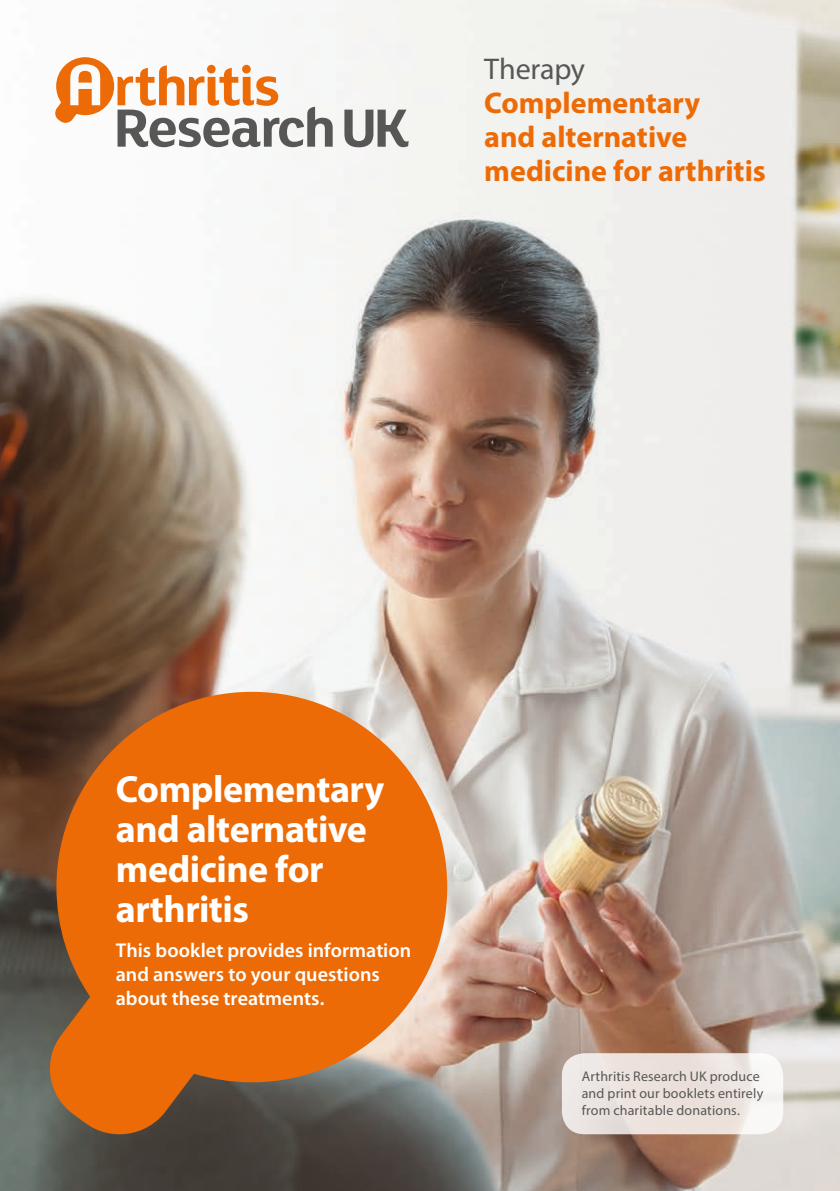
<style>
.page{position:relative;width:840px;height:1191px;background:#fff}
.page>*{position:absolute;margin:0;border:0;box-sizing:border-box;transform-origin:0 0}
.t1{font:700 38px/40px "Myriad Pro";letter-spacing:-.015em;color:#fff}
.t2{font:700 30px/34px "Myriad Pro";letter-spacing:-.005em;color:#ed6b06}
.t3{font:30px "Myriad Pro";letter-spacing:-.005em;color:#575756}
.t4{font:600 20px/24px "Myriad Pro";letter-spacing:.005em;color:#fff}
.t5{font:14px/17px "Myriad Pro";letter-spacing:.015em;color:#575756}
</style>
<div class="page">
<img style="left:0;top:0;width:839px;height:1191px">
<svg style="left:55px;top:57px;width:353px;height:90px"></svg>
<svg style="left:50px;top:692px;width:397px;height:442px;background:#d26e20"></svg>
<svg style="left:561px;top:1053px;width:221px;height:81px;background:#ece5e0"></svg>
<h2 class="t3" style="left:484px;top:51px;width:102px">Therapy</h2>
<h2 class="t2" style="left:484px;top:85px;width:283px">Complementary<br>and alternative medicine for arthritis</h2>
<h1 class="t1" style="left:116px;top:768px;width:270px">Complementary and alternative medicine for arthritis</h1>
<h3 class="t4" style="left:116px;top:938px;width:297px">This booklet provides information and answers to your questions about these treatments.</h3>
<p class="t5" style="left:581px;top:1067px;width:183px">Arthritis Research UK produce and print our booklets entirely from charitable donations.</p>
</div>
